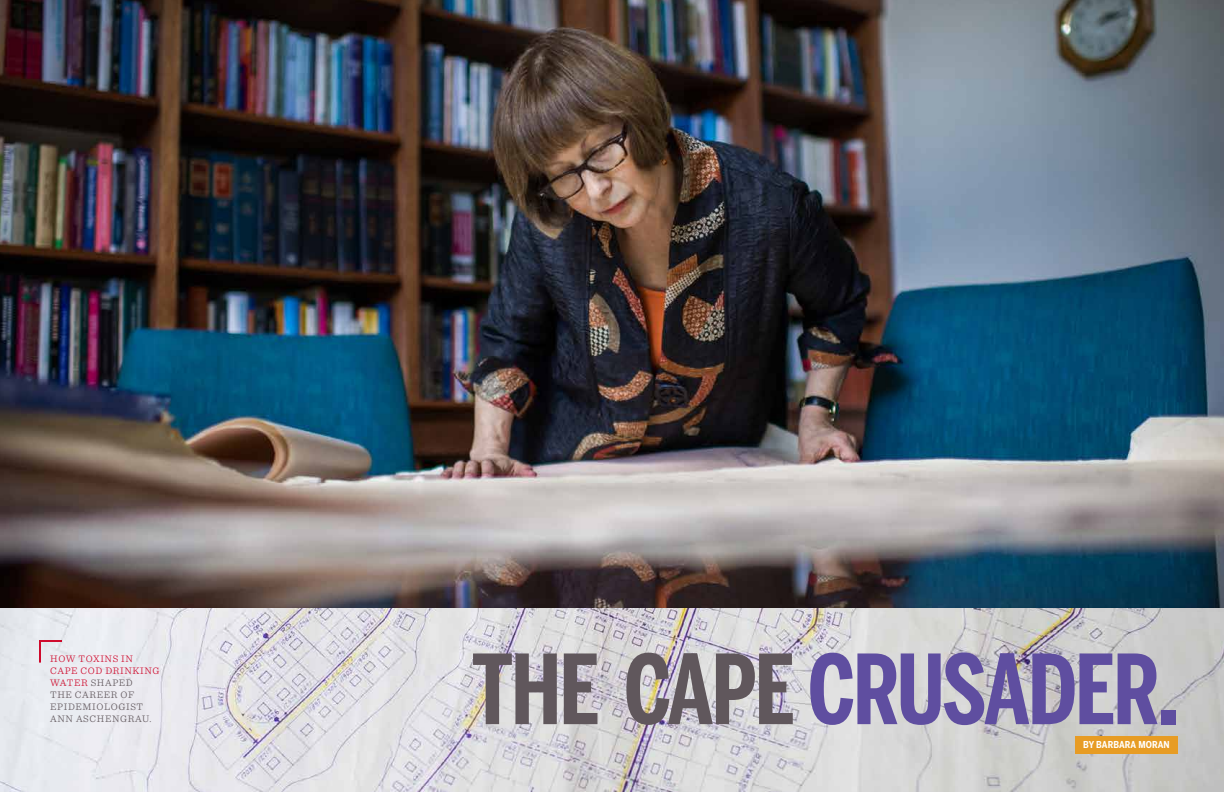
<style>
.page{position:relative;width:1224px;height:792px;background:#fff}
.page>*{position:absolute;margin:0;border:0;box-sizing:border-box;transform-origin:0 0}
.t1{font:700 95.5px "Benton Sans Compressed";letter-spacing:-.02em;color:#5f4ea0}
.t2{font:300 10px/12px "Sentinel";letter-spacing:.06em;color:#60575c}
.t3{font:700 9.5px "Benton Sans Condensed";letter-spacing:.01em;color:#fff}
.s1{color:#cf0a2c}
.s2{color:#60575c}
</style>
<div class="page">
<img style="left:0;top:0;width:1224px;height:792px">
<svg style="left:38px;top:639px;width:26px;height:26px"></svg>
<div style="left:1075px;top:736px;width:103px;height:18px;background:#e79c24"></div>
<p class="t2" style="left:50px;top:652px;width:111px"><span class="s1">HOW TOXINS IN<br>CAPE COD DRINKING<br>WATER</span> SHAPED<br>THE CAREER OF<br>EPIDEMIOLOGIST<br>ANN ASCHENGRAU.</p>
<h1 class="t1" style="left:472px;top:630px;width:709px"><span class="s2">THE CAPE</span> CRUSADER.</h1>
<p class="t3" style="left:1083px;top:739px;width:88px">BY BARBARA MORAN</p>
</div>
